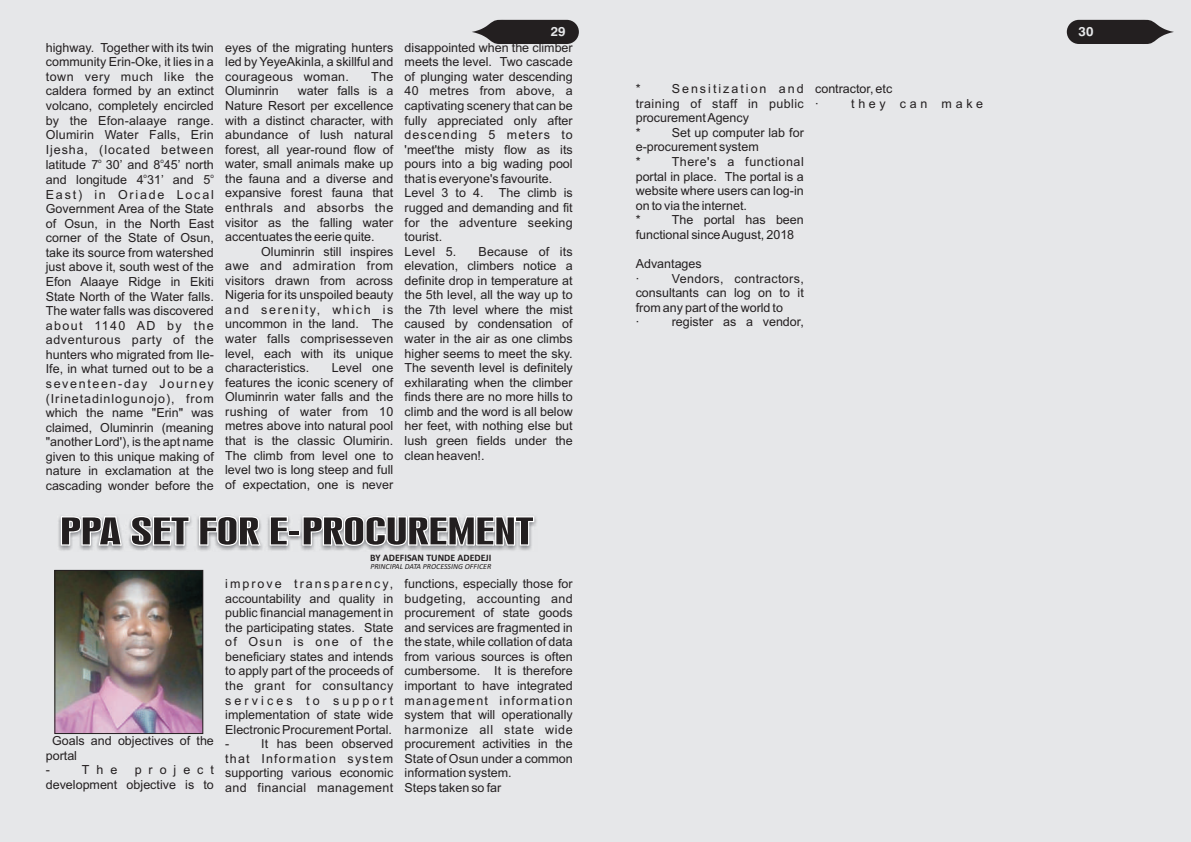
<style>
.page{position:relative;width:1191px;height:842px;background:#fff}
.page>*{position:absolute;margin:0;border:0;box-sizing:border-box;transform-origin:0 0}
.t1{font:700 13px "Swiss 721 BT";color:#e6e7e9}
.t2{font:12.5px/14.6px "Arial";color:#231f20}
.t3{font:12.5px/14.6px "Arial";letter-spacing:.035em;color:#231f20}
.t4{font:12.5px "Arial";letter-spacing:.295em;color:#231f20}
.t5{font:700 9.9px "Calibri";color:#231f20}
.t6{font:italic 7.8px "Calibri";color:#231f20}
.t7{font:6.2px "Arial";color:#231f20}
</style>
<div class="page">
<div style="left:0;top:0;width:595px;height:842px;background:#e6e7e9"></div>
<div style="left:595px;top:0;width:596px;height:842px;background:#e6e7e9"></div>
<svg style="left:1066px;top:19px;width:108px;height:25px"></svg>
<svg style="left:472px;top:19px;width:107px;height:25px;background:#474345"></svg>
<img style="left:58px;top:515px;width:479px;height:36px">
<svg style="left:61px;top:516px;width:61px;height:30px"></svg>
<svg style="left:131px;top:516px;width:59px;height:30px"></svg>
<svg style="left:199px;top:516px;width:62px;height:30px"></svg>
<svg style="left:270px;top:516px;width:264px;height:30px"></svg>
<img style="left:57px;top:572px;width:144px;height:160px">
<div style="left:55px;top:570px;width:148px;height:164px;border:1px solid #231f20"></div>
<p class="t2" style="left:46px;top:41px;width:170px;text-align:justify">highway. Together with its twin community Erin-Oke, it lies in a town very much like the caldera formed by an extinct volcano, completely encircled by the Efon-alaaye range.<br>Olumirin Water Falls, Erin Ijesha, (located between</p>
<p class="t7" style="left:98px;top:158px;width:5px">o</p>
<p class="t7" style="left:160px;top:158px;width:5px">o</p>
<p class="t2" style="left:46px;top:158px;width:170px">latitude 7 30’ and 8 45’ north</p>
<p class="t7" style="left:144px;top:173px;width:5px">o</p>
<p class="t7" style="left:210px;top:173px;width:5px">o</p>
<p class="t2" style="left:46px;top:173px;width:170px">and longitude 4 31’ and 5<br>East) in Oriade Local<br>Government Area of the State of Osun, in the North East corner of the State of Osun, take its source from watershed just above it, south west of the<br>Efon Alaaye Ridge in Ekiti<br>State North of the Water falls.<br>The water falls was discovered about 1140 AD by the adventurous party of the hunters who migrated from Ile-<br>Ife, in what turned out to be a seventeen-day Journey (Irinetadinlogunojo), from which the name "Erin" was claimed, Oluminrin (meaning "another Lord'), is the apt name given to this unique making of nature in exclamation at the cascading wonder before the</p>
<p class="t2" style="left:225px;top:41px;width:170px;text-align:justify">eyes of the migrating hunters led by YeyeAkinla, a skillful and courageous woman.</p>
<p class="t2" style="left:371px;top:70px;width:24px">The</p>
<p class="t2" style="left:225px;top:85px;width:55px">Oluminrin</p>
<p class="t2" style="left:225px;top:85px;width:170px;text-align:justify;text-indent:73px">water falls is a Nature Resort per excellence with a distinct character, with abundance of lush natural forest, all year-round flow of water, small animals make up the fauna and a diverse and expansive forest fauna that enthrals and absorbs the visitor as the falling water accentuates the eerie quite.</p>
<p class="t2" style="left:225px;top:245px;width:170px;text-align:justify;text-indent:36px">Oluminrin still inspires awe and admiration from visitors drawn from across Nigeria for its unspoiled beauty and serenity, which is uncommon in the land. The water falls comprisesseven level, each with its unique characteristics.</p>
<p class="t2" style="left:225px;top:362px;width:170px;text-align:justify;text-indent:106px">Level one features the iconic scenery of Oluminrin water falls and the rushing of water from 10 metres above into natural pool that is the classic Olumirin.<br>The climb from level one to level two is long steep and full of expectation, one is never</p>
<p class="t1" style="left:551px;top:26px;width:16px">29</p>
<p class="t1" style="left:1078px;top:26px;width:16px">30</p>
<p class="t2" style="left:404px;top:41px;width:170px">disappointed when the climber meets the level. Two cascade of plunging water descending<br>40 metres from above, a captivating scenery that can be fully appreciated only after descending 5 meters to 'meet'the misty flow as its pours into a big wading pool that is everyone's favourite.<br>Level 3 to 4. The climb is rugged and demanding and fit for the adventure seeking tourist.<br>Level 5.</p>
<p class="t2" style="left:404px;top:245px;width:170px;text-align:justify;text-indent:74px">Because of its elevation, climbers notice a definite drop in temperature at the 5th level, all the way up to the 7th level where the mist caused by condensation of water in the air as one climbs higher seems to meet the sky.<br>The seventh level is definitely exhilarating when the climber finds there are no more hills to climb and the word is all below her feet, with nothing else but lush green fields under the clean heaven!.</p>
<p class="t3" style="left:636px;top:83px;width:170px;text-indent:36px">Sensitization and training of staff in public procurement Agency<br>*</p>
<p class="t2" style="left:636px;top:126px;width:170px;text-indent:36px">Set up computer lab for e-procurement system<br>*</p>
<p class="t2" style="left:636px;top:155px;width:170px;text-indent:36px">There's a functional portal in place. The portal is a website where users can log-in on to via the internet.<br>*</p>
<p class="t2" style="left:636px;top:214px;width:170px;text-indent:36px">The portal has been functional since August, 2018</p>
<p class="t2" style="left:636px;top:257px;width:68px">Advantages ·</p>
<p class="t2" style="left:636px;top:83px;width:6px">*</p>
<p class="t2" style="left:636px;top:272px;width:170px;text-indent:36px">Vendors, contractors, consultants can log on to it from any part of the world to<br>·</p>
<p class="t2" style="left:672px;top:316px;width:134px">register as a vendor,</p>
<p class="t2" style="left:815px;top:83px;width:79px">contractor, etc ·</p>
<p class="t4" style="left:851px;top:99px;width:134px">they can make</p>
<p class="t2" style="left:46px;top:734px;width:170px;text-indent:6px">Goals and objectives of the portal<br>-</p>
<p class="t2" style="left:46px;top:764px;width:170px;text-align:right">project<br>development objective is to</p>
<p class="t2" style="left:82px;top:764px;width:37px">The</p>
<p class="t5" style="left:370px;top:553px;width:123px">BY ADEFISAN TUNDE ADEDEJI</p>
<p class="t6" style="left:370px;top:564px;width:122px">PRINCIPAL DATA PROCESSING OFFICER</p>
<p class="t2" style="left:225px;top:577px;width:170px;text-align:justify">improve transparency, accountability and quality in public financial management in the participating states. State of Osun is one of the beneficiary states and intends to apply part of the proceeds of the grant for consultancy services to support implementation of state wide Electronic Procurement Portal. -</p>
<p class="t2" style="left:225px;top:738px;width:170px;text-align:justify;text-indent:36px">It has been observed that Information system supporting various economic and financial management</p>
<p class="t2" style="left:405px;top:577px;width:170px">functions, especially those for budgeting, accounting and procurement of state goods and services are fragmented in the state, while collation of data from various sources is often cumbersome. It is therefore important to have integrated management information system that will operationally harmonize all state wide procurement activities in the<br>State of Osun under a common information system.<br>Steps taken so far</p>
</div>
